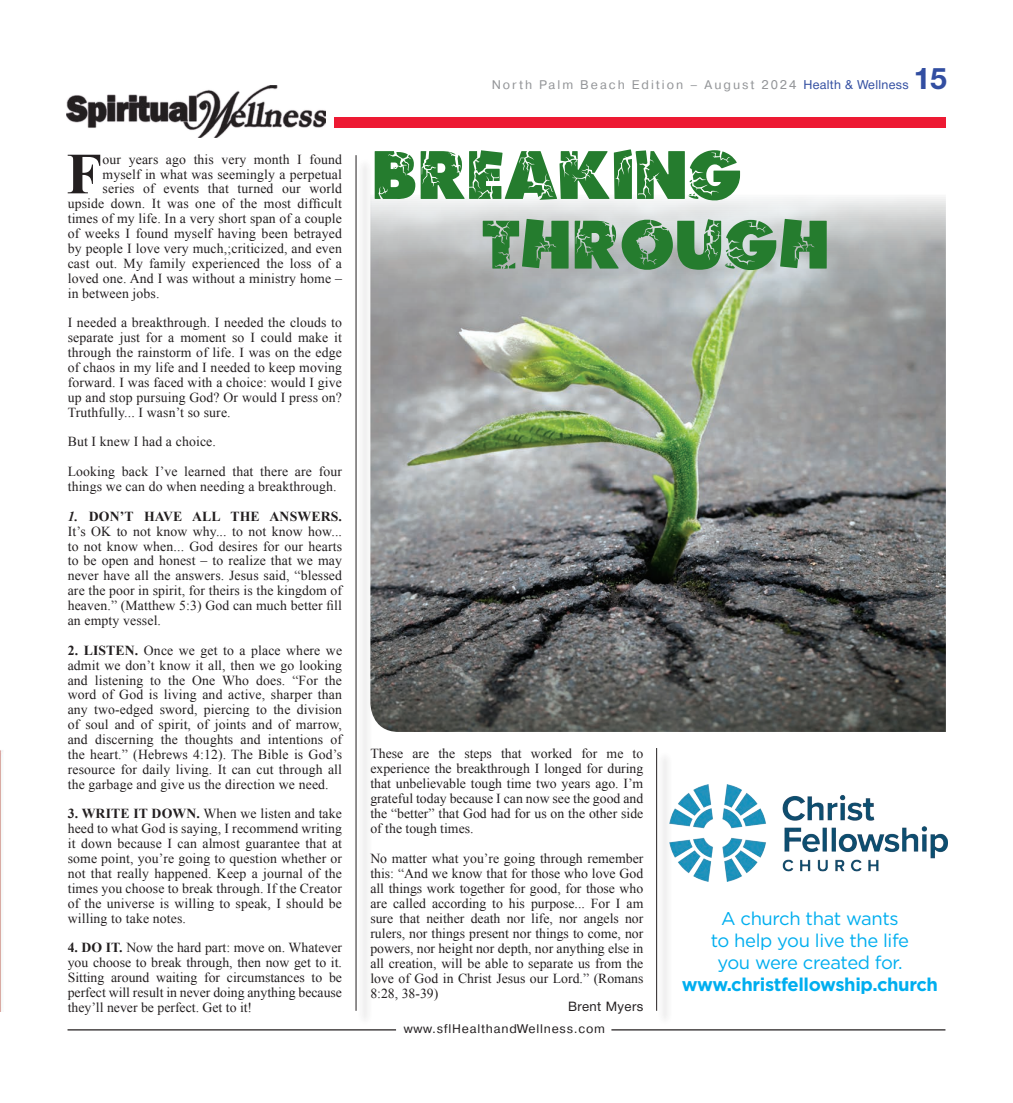
<style>
.page{position:relative;width:1013px;height:1103px;background:#fff}
.page>*{position:absolute;margin:0;border:0;box-sizing:border-box;transform-origin:0 0}
.t1{font:700 58.25px "Times New Roman";color:#231f20}
.t2{font:700 30px "Helvetica Neue Cyr";color:#324ea1}
.t3{font:18.38px/22.1px "Gotham";letter-spacing:-.02em;color:#00aeef;text-align:center}
.t4{font:700 18.38px "Gotham";letter-spacing:-.02em;color:#00aeef}
.t5{font:13.75px/14.9px "Times New Roman";letter-spacing:.01em;color:#231f20;text-align:justify}
.t6{font:13.12px "Helvetica Neue Cyr";letter-spacing:.03em;color:#231f20}
.t7{font:12.5px "Pragmatica";letter-spacing:.16em;color:#939598}
.t8{font:12.5px "Pragmatica";letter-spacing:.06em;color:#231f20}
.s1{font-weight:700;font-style:italic}
.s2{font-weight:700}
.s3{font-family:"Helvetica Neue Cyr";color:#324ea1}
</style>
<div class="page">
<hr style="left:68px;top:1029px;width:328px;height:1px;background:#231f20">
<hr style="left:611px;top:1029px;width:334px;height:1px;background:#231f20">
<img style="left:0;top:750px;width:3px;height:262px">
<img style="left:672px;top:784px;width:275px;height:97px">
<img style="left:372px;top:197px;width:573px;height:535px">
<div style="left:334px;top:117px;width:611px;height:11px;background:#ed1a33"></div>
<img style="left:67px;top:85px;width:259px;height:53px">
<svg style="left:483px;top:219px;width:343px;height:51px;background:#639a6a"></svg>
<svg style="left:374px;top:149px;width:366px;height:51px"></svg>
<div style="left:357px;top:158px;width:15px;height:867px;background:#f6f6f6"></div>
<hr style="left:356px;top:155px;width:1px;height:855px;background:#231f20">
<div style="left:658px;top:751px;width:14px;height:274px;background:#f7f7f7"></div>
<hr style="left:656px;top:748px;width:1px;height:262px;background:#231f20">
<h1 class="t1" style="left:66px;top:133px;width:37px">F</h1>
<p class="t5" style="left:103px;top:152px;width:241px">our years ago this very month I found</p>
<p class="t5" style="left:103px;top:166px;width:241px">myself in what was seemingly a perpetual</p>
<p class="t5" style="left:103px;top:181px;width:241px">series of events that turned our world</p>
<p class="t5" style="left:68px;top:196px;width:276px">upside down. It was one of the most difficult</p>
<p class="t5" style="left:68px;top:211px;width:276px">times of my life. In a very short span of a couple</p>
<p class="t5" style="left:68px;top:226px;width:276px">of weeks I found myself having been betrayed</p>
<p class="t5" style="left:68px;top:241px;width:276px">by people I love very much,;criticized, and even</p>
<p class="t5" style="left:68px;top:255px;width:276px">cast out. My family experienced the loss of a</p>
<p class="t5" style="left:68px;top:270px;width:276px">loved one. And I was without a ministry home –</p>
<p class="t5" style="left:68px;top:285px;width:93px">in between jobs.</p>
<p class="t5" style="left:68px;top:315px;width:276px">I needed a breakthrough. I needed the clouds to separate just for a moment so I could make it through the rainstorm of life. I was on the edge of chaos in my life and I needed to keep moving forward. I was faced with a choice: would I give up and stop pursuing God? Or would I press on?<br>Truthfully... I wasn’t so sure.</p>
<p class="t5" style="left:68px;top:426px;width:276px;line-height:29.8px">But I knew I had a choice.<br>Looking back I’ve learned that there are four</p>
<p class="t5" style="left:68px;top:479px;width:270px">things we can do when needing a breakthrough.</p>
<p class="t5" style="left:68px;top:508px;width:276px"><span class="s1">1.</span> <span class="s2">DON’T HAVE ALL THE ANSWERS.<br></span>It’s OK to not know why... to not know how... to not know when... God desires for our hearts to be open and honest – to realize that we may never have all the answers. Jesus said, “blessed are the poor in spirit, for theirs is the kingdom of heaven.” (Matthew 5:3) God can much better fill an empty vessel.</p>
<p class="t5" style="left:68px;top:642px;width:276px"><span class="s2">2. LISTEN.</span> Once we get to a place where we admit we don’t know it all, then we go looking and listening to the One Who does. “For the word of God is living and active, sharper than any two-edged sword, piercing to the division of soul and of spirit, of joints and of marrow, and discerning the thoughts and intentions of the heart.” (Hebrews 4:12). The Bible is God’s resource for daily living. It can cut through all the garbage and give us the direction we need.</p>
<p class="t5" style="left:68px;top:806px;width:276px"><span class="s2">3. WRITE IT DOWN.</span> When we listen and take heed to what God is saying, I recommend writing it down because I can almost guarantee that at some point, you’re going to question whether or not that really happened. Keep a journal of the times you choose to break through. If the Creator of the universe is willing to speak, I should be willing to take notes.</p>
<p class="t5" style="left:68px;top:940px;width:276px"><span class="s2">4. DO IT.</span> Now the hard part: move on. Whatever you choose to break through, then now get to it.<br>Sitting around waiting for circumstances to be perfect will result in never doing anything because they’ll never be perfect. Get to it!</p>
<p class="t7" style="left:491px;top:77px;width:418px">North Palm Beach Edition – August 2024 <span class="s3">Health &amp; Wellness</span></p>
<h2 class="t2" style="left:913px;top:62px;width:35px">15</h2>
<p class="t5" style="left:370px;top:745px;width:274px">These are the steps that worked for me to experience the breakthrough I longed for during that unbelievable tough time two years ago. I’m grateful today because I can now see the good and the “better” that God had for us on the other side of the tough times.</p>
<p class="t5" style="left:370px;top:850px;width:274px">No matter what you’re going through remember this: “And we know that for those who love God all things work together for good, for those who are called according to his purpose... For I am sure that neither death nor life, nor angels nor rulers, nor things present nor things to come, nor powers, nor height nor depth, nor anything else in all creation, will be able to separate us from the love of God in Christ Jesus our Lord.” (Romans 8:28, 38-39)</p>
<p class="t6" style="left:568px;top:999px;width:77px">Brent Myers</p>
<p class="t8" style="left:403px;top:1021px;width:203px">www.sflHealthandWellness.com</p>
<h3 class="t3" style="left:710px;top:906px;width:200px">A church that wants to help you live the life you were created for.</h3>
<h3 class="t4" style="left:682px;top:972px;width:258px">www.christfellowship.church</h3>
</div>
